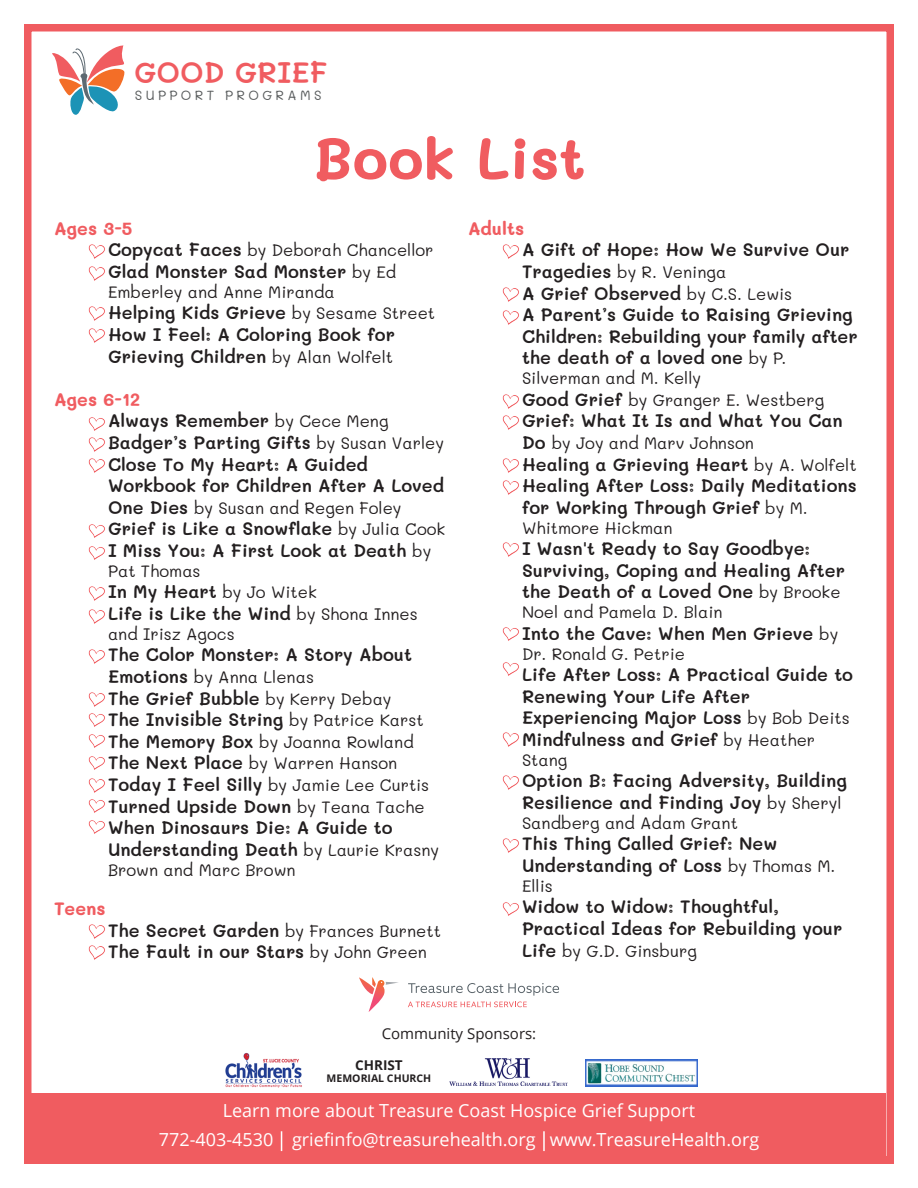
<style>
.page{position:relative;width:918px;height:1188px;background:#fff}
.page>*{position:absolute;margin:0;border:0;box-sizing:border-box;transform-origin:0 0}
.t1{font:700 58.5px "Mali";color:#f05c60}
.t2{font:600 29.4px "Mali";color:#f05c60}
.t3{font:600 18px/21.6px "Mali";color:#231f20}
.t4{font:18px "Open Sans";color:#fff}
.t5{font:700 18px "Mali";color:#f05c60}
.t6{font:16.5px "Mali";color:#231f20}
.t7{font:15px "Open Sans";color:#231f20}
.t8{font:700 13.5px "Open Sans";color:#231f20}
.t9{font:13.35px "Mali";letter-spacing:.25em;color:#575a5b}
.t10{font:700 10.5px "Open Sans";color:#231f20}
.s1{font-weight:600;font-size:18px}
.s2{font-weight:400;font-size:16.5px}
</style>
<div class="page">
<div style="left:24px;top:24px;width:870px;height:1140px;border:8px solid #f05c60"></div>
<img style="left:89px;top:244px;width:16px;height:15px">
<img style="left:89px;top:266px;width:16px;height:15px">
<img style="left:89px;top:306px;width:16px;height:15px">
<img style="left:89px;top:328px;width:16px;height:15px">
<img style="left:89px;top:417px;width:16px;height:14px">
<img style="left:89px;top:437px;width:16px;height:15px">
<img style="left:89px;top:458px;width:16px;height:15px">
<img style="left:89px;top:524px;width:16px;height:14px">
<img style="left:89px;top:546px;width:16px;height:14px">
<img style="left:89px;top:586px;width:16px;height:15px">
<img style="left:89px;top:609px;width:16px;height:15px">
<img style="left:89px;top:649px;width:16px;height:15px">
<img style="left:89px;top:692px;width:16px;height:15px">
<img style="left:89px;top:713px;width:16px;height:14px">
<img style="left:89px;top:734px;width:16px;height:14px">
<img style="left:89px;top:756px;width:16px;height:14px">
<img style="left:89px;top:778px;width:16px;height:15px">
<img style="left:89px;top:799px;width:16px;height:14px">
<img style="left:89px;top:820px;width:16px;height:14px">
<img style="left:89px;top:924px;width:16px;height:15px">
<img style="left:89px;top:945px;width:16px;height:15px">
<img style="left:502px;top:244px;width:17px;height:15px">
<img style="left:502px;top:287px;width:17px;height:15px">
<img style="left:502px;top:310px;width:17px;height:15px">
<img style="left:502px;top:394px;width:17px;height:15px">
<img style="left:502px;top:458px;width:17px;height:15px">
<img style="left:502px;top:480px;width:17px;height:15px">
<img style="left:502px;top:627px;width:17px;height:14px">
<img style="left:502px;top:542px;width:17px;height:15px">
<img style="left:502px;top:662px;width:17px;height:14px">
<img style="left:502px;top:838px;width:17px;height:15px">
<img style="left:502px;top:732px;width:17px;height:15px">
<img style="left:502px;top:902px;width:17px;height:14px">
<img style="left:502px;top:775px;width:17px;height:15px">
<img style="left:502px;top:415px;width:17px;height:15px">
<div style="left:32px;top:1093px;width:854px;height:64px;background:#f05c60"></div>
<svg style="left:281px;top:1131px;width:1px;height:20px"></svg>
<hr style="left:543px;top:1131px;width:2px;height:20px;background:#fff">
<img style="left:225px;top:1052px;width:77px;height:36px">
<img style="left:586px;top:1059px;width:111px;height:28px">
<img style="left:449px;top:1059px;width:119px;height:27px">
<svg style="left:408px;top:983px;width:151px;height:24px"></svg>
<svg style="left:359px;top:977px;width:39px;height:35px"></svg>
<svg style="left:52px;top:45px;width:73px;height:70px"></svg>
<p class="t2" style="left:134px;top:56px;width:195px">GOOD GRIEF</p>
<p class="t9" style="left:135px;top:88px;width:188px">SUPPORT PROGRAMS</p>
<p class="t1" style="left:313px;top:125px;width:274px">Book List</p>
<p class="t5" style="left:54px;top:218px;width:80px">Ages 3-5</p>
<p class="t6" style="left:108px;top:241px;width:327px"><span class="s1">Copycat Faces</span> by Deborah Chancellor</p>
<p class="t3" style="left:108px;top:261px;width:290px">Glad Monster Sad Monster <span class="s2">by Ed</span></p>
<p class="t6" style="left:108px;top:283px;width:228px">Emberley and Anne Miranda</p>
<p class="t3" style="left:108px;top:302px;width:329px">Helping Kids Grieve <span class="s2">by Sesame Street</span></p>
<p class="t3" style="left:108px;top:324px;width:288px">How I Feel: A Coloring Book for</p>
<p class="t3" style="left:108px;top:346px;width:287px">Grieving Children <span class="s2">by Alan Wolfelt</span></p>
<p class="t5" style="left:54px;top:389px;width:88px">Ages 6-12</p>
<p class="t3" style="left:108px;top:410px;width:282px">Always Remember <span class="s2">by Cece Meng</span></p>
<p class="t3" style="left:108px;top:432px;width:338px">Badger’s Parting Gifts <span class="s2">by Susan Varley</span></p>
<p class="t3" style="left:108px;top:454px;width:261px">Close To My Heart: A Guided</p>
<p class="t3" style="left:108px;top:475px;width:338px">Workbook for Children After A Loved</p>
<p class="t6" style="left:108px;top:499px;width:295px"><span class="s1">One Dies</span> by Susan and Regen Foley</p>
<p class="t3" style="left:108px;top:518px;width:339px">Grief is Like a Snowflake <span class="s2">by Julia Cook</span></p>
<p class="t3" style="left:108px;top:540px;width:325px">I Miss You: A First Look at Death <span class="s2">by</span></p>
<p class="t6" style="left:108px;top:562px;width:94px">Pat Thomas</p>
<p class="t3" style="left:108px;top:581px;width:210px">In My Heart <span class="s2">by Jo Witek</span></p>
<p class="t3" style="left:108px;top:603px;width:311px">Life is Like the Wind <span class="s2">by Shona Innes</span></p>
<p class="t6" style="left:108px;top:625px;width:128px">and Irisz Agocs</p>
<p class="t3" style="left:108px;top:644px;width:306px">The Color Monster: A Story About</p>
<p class="t6" style="left:108px;top:668px;width:208px"><span class="s1">Emotions</span> by Anna Llenas</p>
<p class="t3" style="left:108px;top:688px;width:285px">The Grief Bubble <span class="s2">by Kerry Debay</span></p>
<p class="t3" style="left:108px;top:709px;width:317px">The Invisible String <span class="s2">by Patrice Karst</span></p>
<p class="t6" style="left:108px;top:733px;width:307px"><span class="s1">The Memory Box</span> by Joanna Rowland</p>
<p class="t6" style="left:108px;top:754px;width:291px"><span class="s1">The Next Place</span> by Warren Hanson</p>
<p class="t6" style="left:108px;top:776px;width:323px"><span class="s1">Today I Feel Silly</span> by Jamie Lee Curtis</p>
<p class="t3" style="left:108px;top:796px;width:318px">Turned Upside Down <span class="s2">by Teana Tache</span></p>
<p class="t3" style="left:108px;top:817px;width:286px">When Dinosaurs Die: A Guide to</p>
<p class="t3" style="left:108px;top:839px;width:333px">Understanding Death <span class="s2">by Laurie Krasny</span></p>
<p class="t6" style="left:108px;top:860px;width:189px">Brown and Marc Brown</p>
<p class="t5" style="left:54px;top:899px;width:53px">Teens</p>
<p class="t6" style="left:108px;top:922px;width:335px"><span class="s1">The Secret Garden</span> by Frances Burnett</p>
<p class="t3" style="left:108px;top:941px;width:321px">The Fault in our Stars <span class="s2">by John Green</span></p>
<p class="t5" style="left:468px;top:218px;width:58px">Adults</p>
<p class="t3" style="left:522px;top:239px;width:329px">A Gift of Hope: How We Survive Our</p>
<p class="t6" style="left:522px;top:263px;width:206px"><span class="s1">Tragedies</span> by R. Veninga</p>
<p class="t3" style="left:522px;top:283px;width:272px">A Grief Observed <span class="s2">by C.S. Lewis</span></p>
<p class="t3" style="left:522px;top:304px;width:337px">A Parent’s Guide to Raising Grieving<br>Children: Rebuilding your family after the death of a loved one <span class="s2">by P.</span></p>
<p class="t6" style="left:522px;top:369px;width:181px">Silverman and M. Kelly</p>
<p class="t6" style="left:522px;top:391px;width:304px"><span class="s1">Good Grief</span> by Granger E. Westberg</p>
<p class="t3" style="left:522px;top:410px;width:322px">Grief: What It Is and What You Can</p>
<p class="t6" style="left:522px;top:434px;width:234px"><span class="s1">Do</span> by Joy and Marv Johnson</p>
<p class="t3" style="left:522px;top:454px;width:336px">Healing a Grieving Heart <span class="s2">by A. Wolfelt</span></p>
<p class="t3" style="left:522px;top:475px;width:336px">Healing After Loss: Daily Meditations for Working Through Grief <span class="s2">by M.</span></p>
<p class="t6" style="left:522px;top:518px;width:152px">Whitmore Hickman</p>
<p class="t3" style="left:522px;top:538px;width:290px">I Wasn't Ready to Say Goodbye:</p>
<p class="t3" style="left:522px;top:560px;width:324px">Surviving, Coping and Healing After the Death of a Loved One <span class="s2">by Brooke</span></p>
<p class="t6" style="left:522px;top:603px;width:202px">Noel and Pamela D. Blain</p>
<p class="t3" style="left:522px;top:623px;width:318px">Into the Cave: When Men Grieve <span class="s2">by</span></p>
<p class="t6" style="left:522px;top:644px;width:164px">Dr. Ronald G. Petrie</p>
<p class="t3" style="left:522px;top:664px;width:333px">Life After Loss: A Practical Guide to<br>Renewing Your Life After</p>
<p class="t3" style="left:522px;top:707px;width:329px">Experiencing Major Loss <span class="s2">by Bob Deits</span></p>
<p class="t3" style="left:522px;top:729px;width:295px">Mindfulness and Grief <span class="s2">by Heather</span></p>
<p class="t6" style="left:522px;top:751px;width:47px">Stang</p>
<p class="t3" style="left:522px;top:770px;width:327px">Option B: Facing Adversity, Building<br>Resilience and Finding Joy <span class="s2">by Sheryl</span></p>
<p class="t6" style="left:522px;top:814px;width:217px">Sandberg and Adam Grant</p>
<p class="t3" style="left:522px;top:833px;width:257px">This Thing Called Grief: New</p>
<p class="t3" style="left:522px;top:855px;width:315px">Understanding of Loss <span class="s2">by Thomas M.</span></p>
<p class="t6" style="left:522px;top:877px;width:32px">Ellis</p>
<p class="t3" style="left:522px;top:896px;width:258px">Widow to Widow: Thoughtful,</p>
<p class="t3" style="left:522px;top:918px;width:322px">Practical Ideas for Rebuilding your</p>
<p class="t6" style="left:522px;top:941px;width:176px"><span class="s1">Life</span> by G.D. Ginsburg</p>
<p class="t7" style="left:382px;top:1024px;width:156px">Community Sponsors:</p>
<p class="t8" style="left:355px;top:1056px;width:49px">CHRIST</p>
<p class="t10" style="left:327px;top:1071px;width:106px">MEMORIAL CHURCH</p>
<p class="t4" style="left:223px;top:1098px;width:474px">Learn more about Treasure Coast Hospice Grief Support</p>
<p class="t4" style="left:159px;top:1127px;width:602px">772-403-4530 griefinfo@treasurehealth.org www.TreasureHealth.org</p>
</div>
